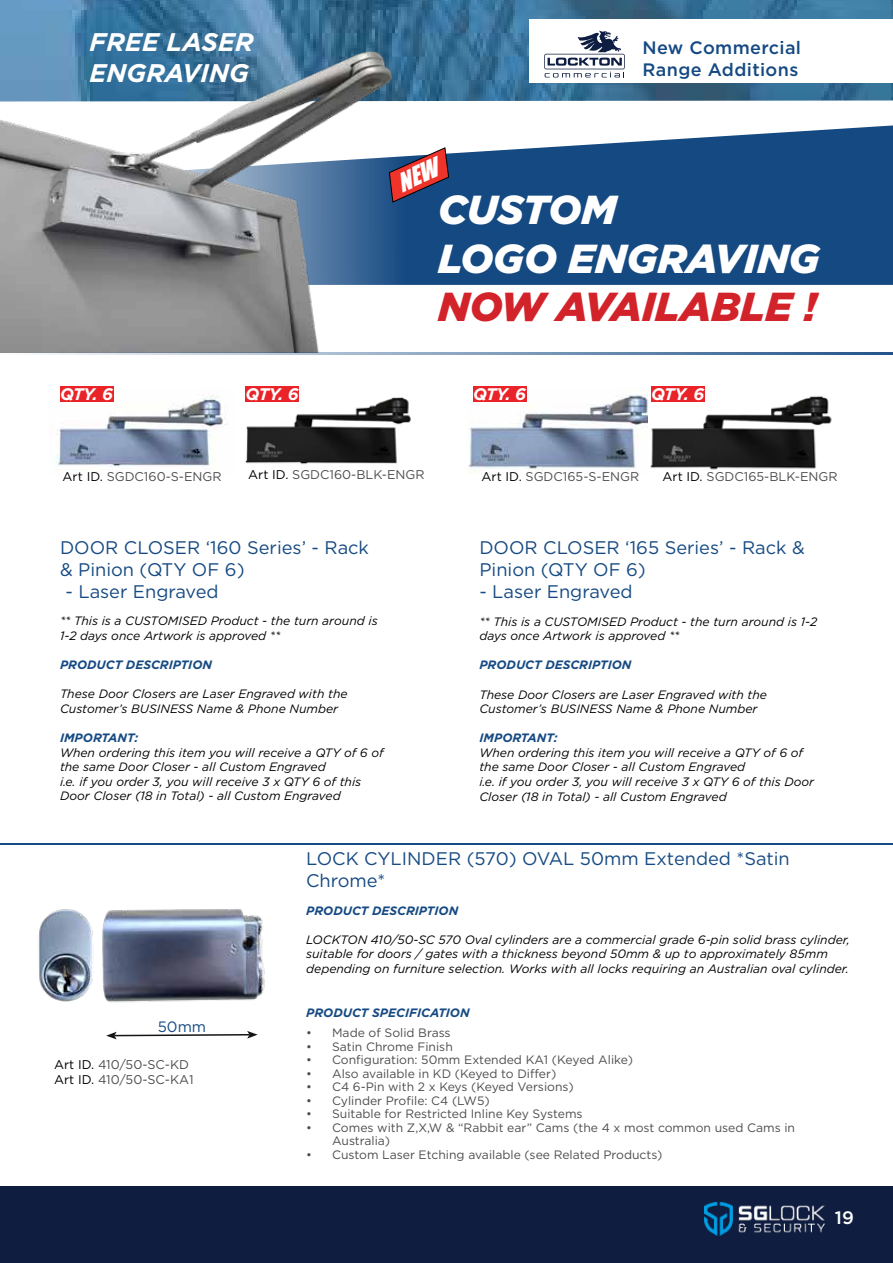
<style>
.page{position:relative;width:893px;height:1263px;background:#fff}
.page>*{position:absolute;margin:0;border:0;box-sizing:border-box;transform-origin:0 0}
.t1{font:italic 900 40.5px/48.6px "Gotham";color:#fff}
.t2{font:italic 900 40.5px "Gotham";color:#d2232a}
.t3{font:italic 700 25.5px/30.6px "Gotham";color:#fff}
.t4{font:18.3px/21.9px "Gotham";color:#164a82}
.t5{font:500 18px/21.6px "Gotham";letter-spacing:.02em;color:#154982}
.t6{font:500 18px "Gotham";color:#fff}
.t7{font:italic 700 16.8px "Gotham";letter-spacing:-.025em;color:#fff}
.t8{font:15px "Gotham";color:#164a82}
.t9{font:12.6px/15.1px "Gotham";color:#4d4d4f}
.t10{font:italic 12.15px/14.5px "Gotham";color:#000}
.t11{font:12.15px/13.5px "Gotham";color:#4d4d4f}
.t12{font:italic 700 12.15px "Gotham";color:#164a82}
.s1{color:#000}
</style>
<div class="page">
<svg style="left:475px;top:125px;width:418px;height:160px;background:#29588c"></svg>
<img style="left:475px;top:0;width:418px;height:101px">
<hr style="left:0;top:844px;width:893px;height:1px;background:#144b82">
<div style="left:529px;top:19px;width:364px;height:64px;background:#fff"></div>
<svg style="left:544px;top:31px;width:81px;height:46px"></svg>
<div style="left:0;top:1187px;width:893px;height:76px;background:#0f1d41"></div>
<img style="left:56px;top:387px;width:355px;height:80px">
<img style="left:0;top:0;width:475px;height:352px">
<img style="left:468px;top:388px;width:180px;height:85px">
<img style="left:650px;top:388px;width:182px;height:82px">
<hr style="left:0;top:352px;width:893px;height:3px;background:#154982">
<svg style="left:106px;top:1031px;width:152px;height:8px"></svg>
<div style="left:60px;top:387px;width:53px;height:15px;background:#ea2328"></div>
<div style="left:246px;top:387px;width:53px;height:15px;background:#ea2328"></div>
<div style="left:473px;top:387px;width:53px;height:15px;background:#ea2328"></div>
<div style="left:651px;top:387px;width:53px;height:15px;background:#ea2328"></div>
<img style="left:38px;top:909px;width:52px;height:93px">
<img style="left:90px;top:909px;width:175px;height:94px">
<img style="left:704px;top:1203px;width:120px;height:32px">
<svg style="left:388px;top:147px;width:61px;height:56px;background:#9b5362"></svg>
<h2 class="t3" style="left:90px;top:26px;width:165px">FREE LASER<br>ENGRAVING</h2>
<h3 class="t5" style="left:643px;top:37px;width:160px">New Commercial<br>Range Additions</h3>
<h1 class="t1" style="left:438px;top:185px;width:383px">CUSTOM<br>LOGO ENGRAVING</h1>
<h1 class="t2" style="left:438px;top:279px;width:380px">NOW AVAILABLE !</h1>
<h3 class="t7" style="left:60px;top:383px;width:54px">QTY. 6</h3>
<h3 class="t7" style="left:246px;top:383px;width:54px">QTY. 6</h3>
<h3 class="t7" style="left:473px;top:383px;width:54px">QTY. 6</h3>
<h3 class="t7" style="left:651px;top:383px;width:54px">QTY. 6</h3>
<p class="t9" style="left:63px;top:469px;width:161px"><span class="s1">Art ID.</span> SGDC160-S-ENGR</p>
<p class="t9" style="left:248px;top:467px;width:178px"><span class="s1">Art ID.</span> SGDC160-BLK-ENGR</p>
<p class="t9" style="left:482px;top:469px;width:159px"><span class="s1">Art ID.</span> SGDC165-S-ENGR</p>
<p class="t9" style="left:662px;top:469px;width:177px"><span class="s1">Art ID.</span> SGDC165-BLK-ENGR</p>
<h3 class="t4" style="left:60px;top:536px;width:311px">DOOR CLOSER ‘160 Series’ - Rack &amp; Pinion (QTY OF 6)</h3>
<h3 class="t4" style="left:65px;top:580px;width:155px">- Laser Engraved</h3>
<p class="t10" style="left:60px;top:613px;width:319px">** This is a CUSTOMISED Product - the turn around is<br>1-2 days once Artwork is approved **</p>
<p class="t12" style="left:60px;top:657px;width:154px">PRODUCT DESCRIPTION</p>
<p class="t10" style="left:60px;top:686px;width:289px">These Door Closers are Laser Engraved with the<br>Customer’s BUSINESS Name &amp; Phone Number</p>
<p class="t12" style="left:60px;top:730px;width:80px">IMPORTANT:</p>
<p class="t10" style="left:60px;top:745px;width:325px">When ordering this item you will receive a QTY of 6 of the same Door Closer - all Custom Engraved<br>i.e. if you order 3, you will receive 3 x QTY 6 of this Door Closer (18 in Total) - all Custom Engraved</p>
<h3 class="t4" style="left:479px;top:537px;width:327px">DOOR CLOSER ‘165 Series’ - Rack &amp;<br>Pinion (QTY OF 6)</h3>
<h3 class="t4" style="left:479px;top:580px;width:155px">- Laser Engraved</h3>
<p class="t10" style="left:479px;top:614px;width:339px">** This is a CUSTOMISED Product - the turn around is 1-2 days once Artwork is approved **</p>
<p class="t12" style="left:479px;top:657px;width:154px">PRODUCT DESCRIPTION</p>
<p class="t10" style="left:479px;top:687px;width:289px">These Door Closers are Laser Engraved with the<br>Customer’s BUSINESS Name &amp; Phone Number</p>
<p class="t12" style="left:479px;top:730px;width:80px">IMPORTANT:</p>
<p class="t10" style="left:479px;top:745px;width:336px">When ordering this item you will receive a QTY of 6 of the same Door Closer - all Custom Engraved<br>i.e. if you order 3, you will receive 3 x QTY 6 of this Door Closer (18 in Total) - all Custom Engraved</p>
<p class="t8" style="left:158px;top:1017px;width:50px">50mm</p>
<p class="t9" style="left:54px;top:1057px;width:141px"><span class="s1">Art ID.</span> 410/50-SC-KD<br><span class="s1">Art ID.</span> 410/50-SC-KA1</p>
<h3 class="t4" style="left:306px;top:847px;width:485px">LOCK CYLINDER (570) OVAL 50mm Extended *Satin<br>Chrome*</h3>
<p class="t12" style="left:306px;top:902px;width:154px">PRODUCT DESCRIPTION</p>
<p class="t10" style="left:306px;top:932px;width:545px">LOCKTON 410/50-SC 570 Oval cylinders are a commercial grade 6-pin solid brass cylinder, suitable for doors / gates with a thickness beyond 50mm &amp; up to approximately 85mm depending on furniture selection. Works with all locks requiring an Australian oval cylinder.</p>
<p class="t12" style="left:306px;top:1004px;width:165px">PRODUCT SPECIFICATION</p>
<p class="t11" style="left:306px;top:1026px;width:146px">• Made of Solid Brass</p>
<p class="t11" style="left:306px;top:1039px;width:148px">• Satin Chrome Finish</p>
<p class="t11" style="left:306px;top:1053px;width:328px">• Configuration: 50mm Extended KA1 (Keyed Alike)</p>
<p class="t11" style="left:306px;top:1066px;width:252px">• Also available in KD (Keyed to Differ)</p>
<p class="t11" style="left:306px;top:1080px;width:269px">• C4 6-Pin with 2 x Keys (Keyed Versions)</p>
<p class="t11" style="left:306px;top:1093px;width:185px">• Cylinder Profile: C4 (LW5)</p>
<p class="t11" style="left:306px;top:1107px;width:278px">• Suitable for Restricted Inline Key Systems</p>
<p class="t11" style="left:332px;top:1120px;width:464px;text-indent:-26px">• Comes with Z,X,W &amp; “Rabbit ear” Cams (the 4 x most common used Cams in<br>Australia)</p>
<p class="t11" style="left:306px;top:1147px;width:358px">• Custom Laser Etching available (see Related Products)</p>
<h3 class="t6" style="left:835px;top:1206px;width:20px">19</h3>
</div>
